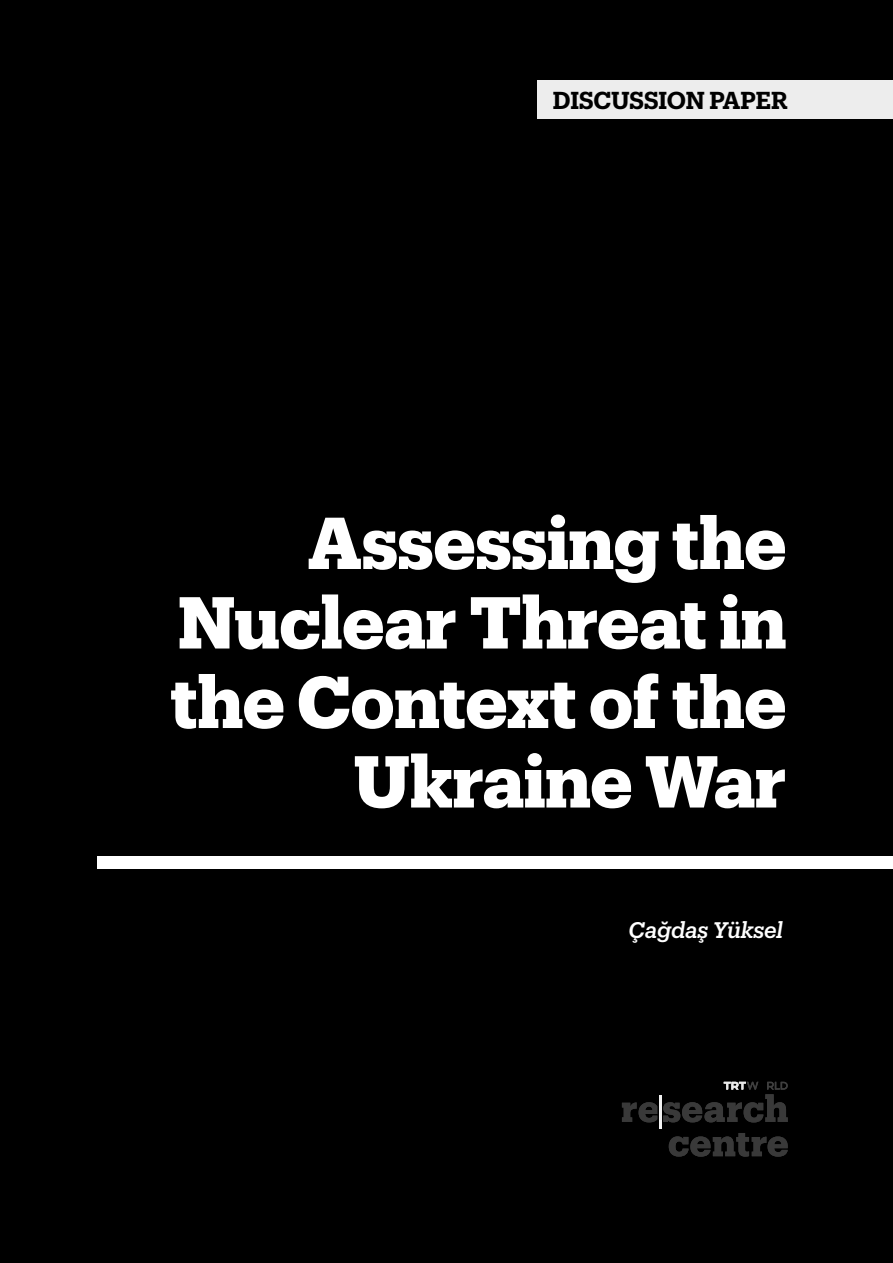
<style>
.page{position:relative;width:893px;height:1263px;background:#000}
.page>*{position:absolute;margin:0;border:0;box-sizing:border-box;transform-origin:0 0}
.t1{font:700 71.7px/79.5px "Produkt";letter-spacing:-.01em;color:#fff;text-align:right}
.t2{font:600 24px "Produkt";letter-spacing:-.015em;color:#000}
.t3{font:italic 500 22.05px "Produkt";letter-spacing:-.005em;color:#fff}
</style>
<div class="page">
<svg style="left:622px;top:1102px;width:35px;height:20px"></svg>
<hr style="left:659px;top:1096px;width:3px;height:33px;background:#f1f1f1">
<svg style="left:669px;top:1133px;width:119px;height:24px"></svg>
<svg style="left:663px;top:1082px;width:125px;height:40px"></svg>
<div style="left:538px;top:81px;width:355px;height:38px;background:#ededed"></div>
<div style="left:98px;top:856px;width:795px;height:12px;background:#fff"></div>
<p class="t2" style="left:553px;top:83px;width:236px">DISCUSSION PAPER</p>
<p class="t1" style="left:170px;top:499px;width:618px">Assessing the<br>Nuclear Threat in the Context of the<br>Ukraine War</p>
<p class="t3" style="left:629px;top:914px;width:156px">Çağdaş Yüksel</p>
</div>
